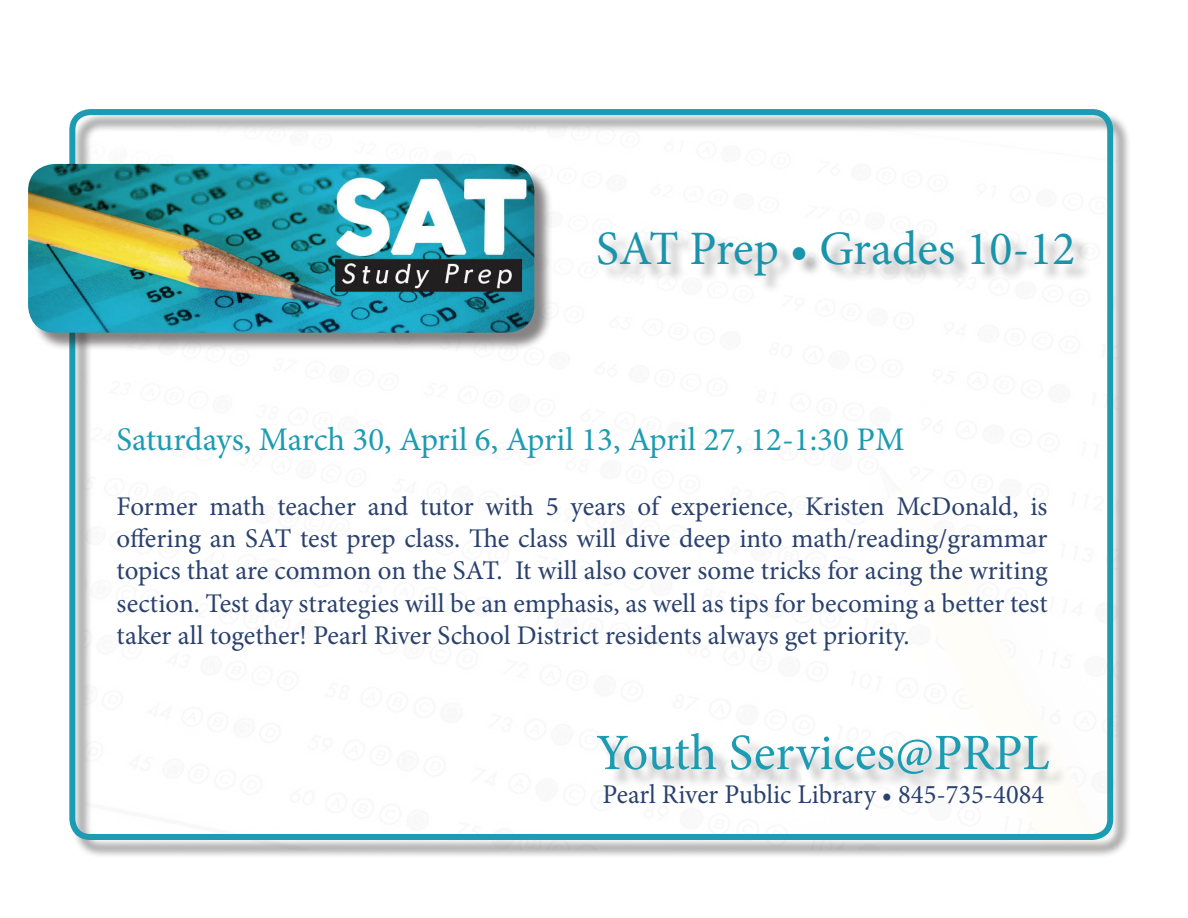
<style>
.page{position:relative;width:1188px;height:918px;background:#fff}
.page>*{position:absolute;margin:0;border:0;box-sizing:border-box;transform-origin:0 0}
.t1{font:51px "Minion Pro";color:#1b9cb2}
.t2{font:48px "Minion Pro";color:#1a94ab}
.t3{font:33px "Minion Pro";color:#1b9cb2}
.t4{font:27px/32.4px "Minion Pro";color:#2a416e;text-align:justify}
</style>
<div class="page">
<div style="left:72px;top:111px;width:1060px;height:748px;background:#231f20;opacity:.55"></div>
<div style="left:69px;top:109px;width:1044px;height:731px;border:6px solid #1b9cb2;border-radius:18px"></div>
<div style="left:30px;top:166px;width:523px;height:185px;background:#231f20;opacity:.55"></div>
<img style="left:28px;top:164px;width:506px;height:169px">
<div style="left:600px;top:736px;width:467px;height:57px;background:#231f20;opacity:.35"></div>
<div style="left:601px;top:232px;width:491px;height:61px;background:#231f20;opacity:.35"></div>
<p class="t2" style="left:596px;top:216px;width:481px">SAT Prep • Grades 10-12</p>
<p class="t3" style="left:117px;top:417px;width:789px">Saturdays, March 30, April 6, April 13, April 27, 12-1:30 PM</p>
<p class="t4" style="left:117px;top:490px;width:933px">Former math teacher and tutor with 5 years of experience, Kristen McDonald, is offering an SAT test prep class. The class will dive deep into math/reading/grammar topics that are common on the SAT. It will also cover some tricks for acing the writing section. Test day strategies will be an emphasis, as well as tips for becoming a better test taker all together! Pearl River School District residents always get priority.</p>
<p class="t1" style="left:596px;top:719px;width:455px">Youth Services@PRPL</p>
<p class="t4" style="left:603px;top:779px;width:443px">Pearl River Public Library • 845-735-4084</p>
</div>
